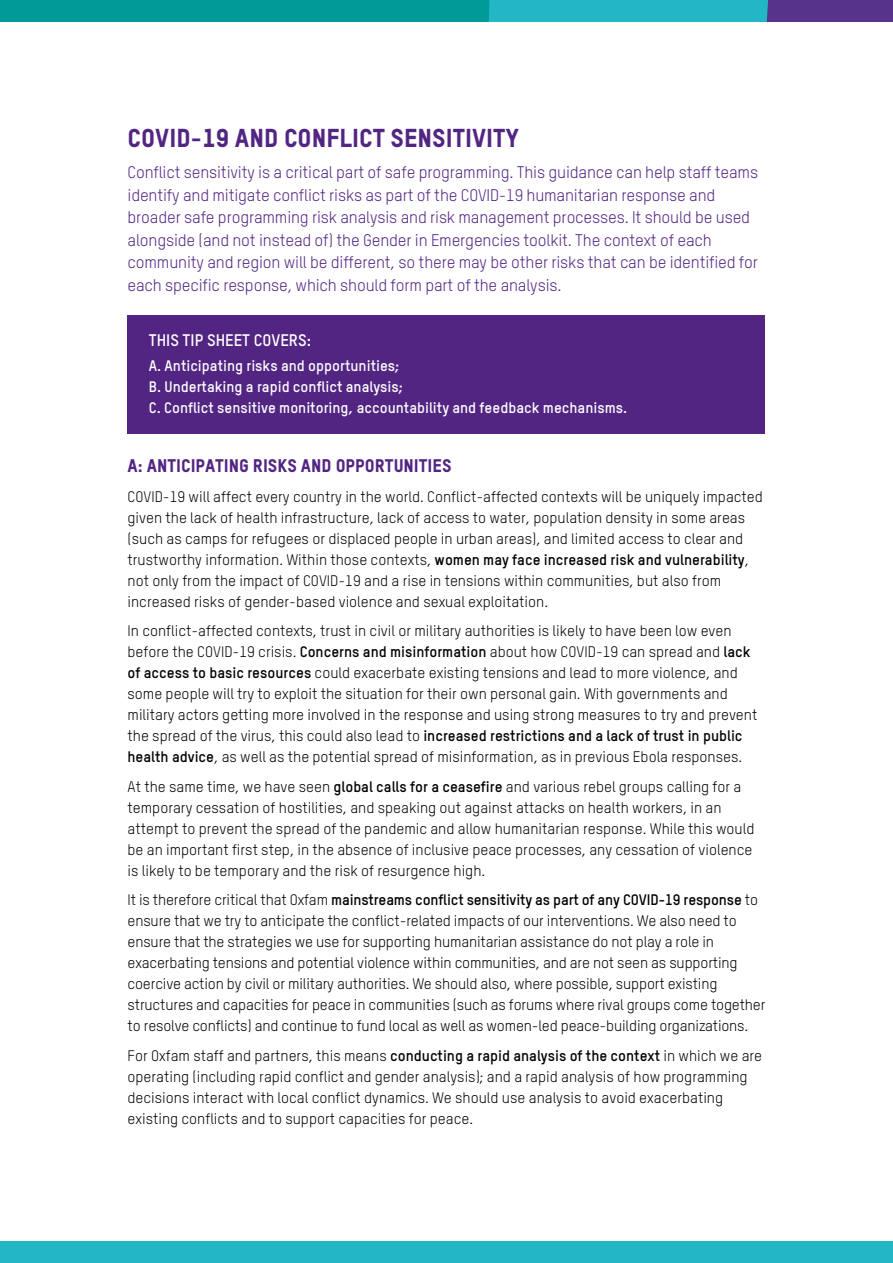
<style>
.page{position:relative;width:893px;height:1263px;background:#fff}
.page>*{position:absolute;margin:0;border:0;box-sizing:border-box;transform-origin:0 0}
.t1{font:25.5px "Oxfam TSTARPRO Headline";color:#522583}
.t2{font:18px "Oxfam TSTARPRO Headline";color:#522583}
.t3{font:16.5px/22.5px "Oxfam TSTARPRO";letter-spacing:-.01em;color:#522583}
.t4{font:700 16.5px "Oxfam TSTARPRO";color:#fff}
.t5{font:15px/21px "Oxfam TSTARPRO";color:#000}
.t6{font:700 15px/21px "Oxfam TSTARPRO";color:#fff}
.s1{font-weight:700}
</style>
<div class="page">
<svg style="left:0;top:0;width:893px;height:21px;background:#1795a5"></svg>
<div style="left:0;top:1242px;width:893px;height:21px;background:#23b7c6"></div>
<div style="left:128px;top:316px;width:637px;height:118px;background:#522583"></div>
<h1 class="t1" style="left:128px;top:122px;width:393px">COVID-19 AND CONFLICT SENSITIVITY</h1>
<p class="t3" style="left:128px;top:161px;width:632px">Conflict sensitivity is a critical part of safe programming. This guidance can help staff teams identify and mitigate conflict risks as part of the COVID-19 humanitarian response and broader safe programming risk analysis and risk management processes. It should be used alongside (and not instead of) the Gender in Emergencies toolkit. The context of each community and region will be different, so there may be other risks that can be identified for each specific response, which should form part of the analysis.</p>
<p class="t4" style="left:149px;top:330px;width:164px">THIS TIP SHEET COVERS:</p>
<p class="t6" style="left:149px;top:355px;width:480px">A. Anticipating risks and opportunities;<br>B. Undertaking a rapid conflict analysis;<br>C. Conflict sensitive monitoring, accountability and feedback mechanisms.</p>
<p class="t2" style="left:128px;top:455px;width:325px">A: ANTICIPATING RISKS AND OPPORTUNITIES</p>
<p class="t5" style="left:128px;top:486px;width:637px">COVID-19 will affect every country in the world. Conflict-affected contexts will be uniquely impacted given the lack of health infrastructure, lack of access to water, population density in some areas (such as camps for refugees or displaced people in urban areas), and limited access to clear and trustworthy information. Within those contexts, <span class="s1">women may face increased risk and vulnerability</span>, not only from the impact of COVID-19 and a rise in tensions within communities, but also from increased risks of gender-based violence and sexual exploitation.</p>
<p class="t5" style="left:128px;top:620px;width:631px">In conflict-affected contexts, trust in civil or military authorities is likely to have been low even before the COVID-19 crisis. <span class="s1">Concerns and misinformation</span> about how COVID-19 can spread and <span class="s1">lack of access to basic resources</span> could exacerbate existing tensions and lead to more violence, and some people will try to exploit the situation for their own personal gain. With governments and military actors getting more involved in the response and using strong measures to try and prevent the spread of the virus, this could also lead to <span class="s1">increased restrictions and a lack of trust in public health advice</span>, as well as the potential spread of misinformation, as in previous Ebola responses.</p>
<p class="t5" style="left:128px;top:776px;width:628px">At the same time, we have seen <span class="s1">global calls for a ceasefire</span> and various rebel groups calling for a temporary cessation of hostilities, and speaking out against attacks on health workers, in an attempt to prevent the spread of the pandemic and allow humanitarian response. While this would be an important first step, in the absence of inclusive peace processes, any cessation of violence is likely to be temporary and the risk of resurgence high.</p>
<p class="t5" style="left:128px;top:889px;width:639px">It is therefore critical that Oxfam <span class="s1">mainstreams conflict sensitivity as part of any COVID-19 response</span> to ensure that we try to anticipate the conflict-related impacts of our interventions. We also need to ensure that the strategies we use for supporting humanitarian assistance do not play a role in exacerbating tensions and potential violence within communities, and are not seen as supporting coercive action by civil or military authorities. We should also, where possible, support existing structures and capacities for peace in communities (such as forums where rival groups come together to resolve conflicts) and continue to fund local as well as women-led peace-building organizations.</p>
<p class="t5" style="left:128px;top:1045px;width:636px">For Oxfam staff and partners, this means <span class="s1">conducting a rapid analysis of the context</span> in which we are operating (including rapid conflict and gender analysis); and a rapid analysis of how programming decisions interact with local conflict dynamics. We should use analysis to avoid exacerbating existing conflicts and to support capacities for peace.</p>
</div>
